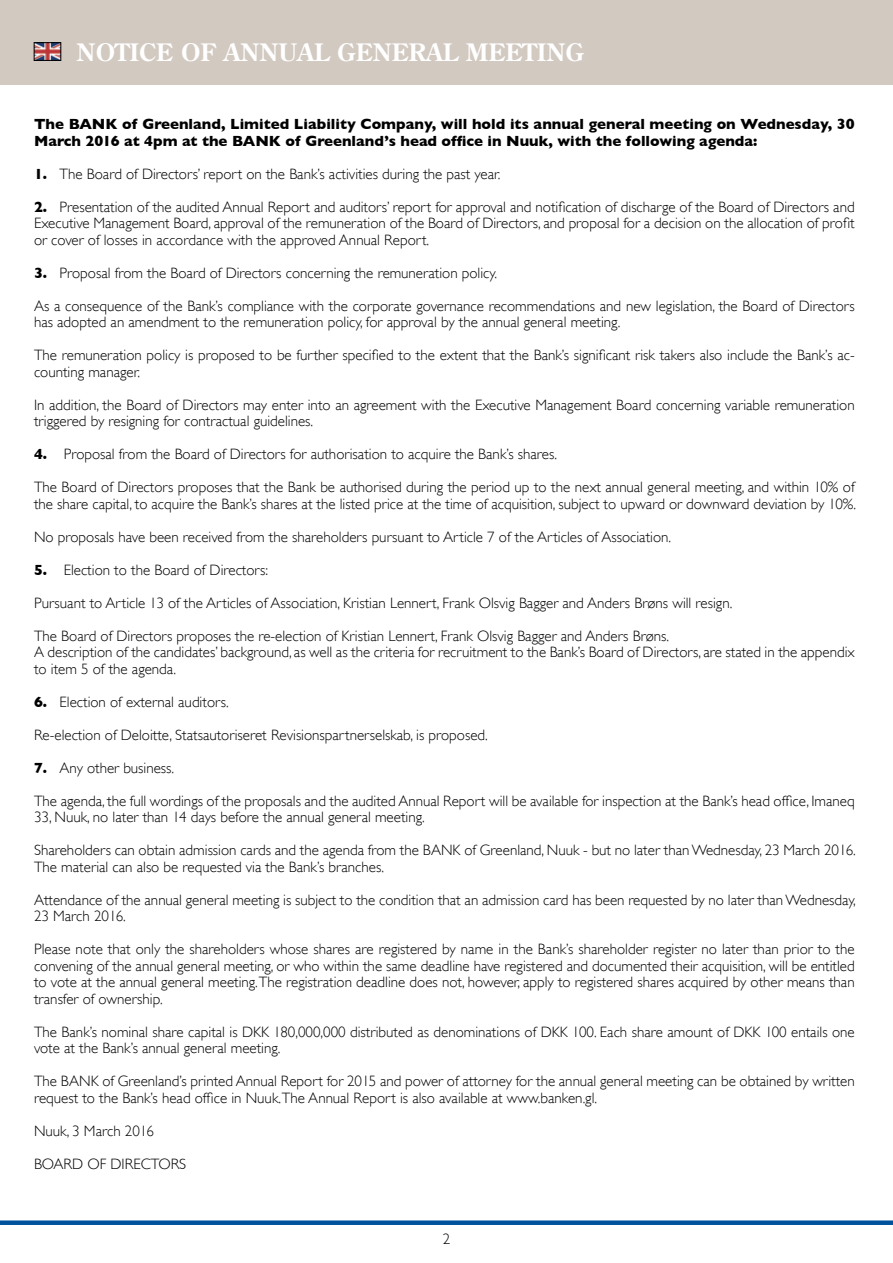
<style>
.page{position:relative;width:893px;height:1263px;background:#fff}
.page>*{position:absolute;margin:0;border:0;box-sizing:border-box;transform-origin:0 0}
.t1{font:700 24px "Century Old Style Std";color:#fff}
.t2{font:300 15px/16.5px "Gill Sans";color:#000}
.t3{font:700 15px/16.5px "Gill Sans";color:#000}
.s1{font-weight:700}
</style>
<div class="page">
<div style="left:0;top:0;width:893px;height:85px;background:#d2c9c1"></div>
<div style="left:0;top:1220px;width:893px;height:5px;background:#00529c"></div>
<img style="left:36px;top:45px;width:23px;height:14px">
<div style="left:34px;top:43px;width:27px;height:18px;border:1px solid #000"></div>
<h1 class="t1" style="left:77px;top:36px;width:509px">NOTICE OF ANNUAL GENERAL MEETING</h1>
<p class="t3" style="left:34px;top:116px;width:822px">The BANK of Greenland, Limited Liability Company, will hold its annual general meeting on Wednesday, 30<br>March 2016 at 4pm at the BANK of Greenland’s head office in Nuuk, with the following agenda:</p>
<p class="t2" style="left:34px;top:166px;width:468px"><span class="s1">1.</span> The Board of Directors’ report on the Bank’s activities during the past year.</p>
<p class="t2" style="left:34px;top:199px;width:822px;text-align:justify"><span class="s1">2.</span> Presentation of the audited Annual Report and auditors’ report for approval and notification of discharge of the Board of Directors and Executive Management Board, approval of the remuneration of the Board of Directors, and proposal for a decision on the allocation of profit or cover of losses in accordance with the approved Annual Report.</p>
<p class="t2" style="left:34px;top:256px;width:822px;line-height:33px"><span class="s1">3.</span> Proposal from the Board of Directors concerning the remuneration policy.<br>As a consequence of the Bank’s compliance with the corporate governance recommendations and new legislation, the Board of Directors</p>
<p class="t2" style="left:34px;top:314px;width:588px">has adopted an amendment to the remuneration policy, for approval by the annual general meeting.</p>
<p class="t2" style="left:34px;top:347px;width:822px">The remuneration policy is proposed to be further specified to the extent that the Bank’s significant risk takers also include the Bank’s ac&shy;counting manager.</p>
<p class="t2" style="left:34px;top:397px;width:822px">In addition, the Board of Directors may enter into an agreement with the Executive Management Board concerning variable remuneration triggered by resigning for contractual guidelines.</p>
<p class="t2" style="left:34px;top:446px;width:525px"><span class="s1">4.</span> Proposal from the Board of Directors for authorisation to acquire the Bank’s shares.</p>
<p class="t2" style="left:34px;top:479px;width:823px">The Board of Directors proposes that the Bank be authorised during the period up to the next annual general meeting, and within 10% of the share capital, to acquire the Bank’s shares at the listed price at the time of acquisition, subject to upward or downward deviation by 10%.</p>
<p class="t2" style="left:34px;top:529px;width:639px">No proposals have been received from the shareholders pursuant to Article 7 of the Articles of Association.</p>
<p class="t2" style="left:34px;top:562px;width:236px"><span class="s1">5.</span> Election to the Board of Directors:</p>
<p class="t2" style="left:34px;top:595px;width:700px">Pursuant to Article 13 of the Articles of Association, Kristian Lennert, Frank Olsvig Bagger and Anders Brøns will resign.</p>
<p class="t2" style="left:34px;top:628px;width:822px">The Board of Directors proposes the re-election of Kristian Lennert, Frank Olsvig Bagger and Anders Brøns.<br>A description of the candidates’ background, as well as the criteria for recruitment to the Bank’s Board of Directors, are stated in the appendix to item 5 of the agenda.</p>
<p class="t2" style="left:34px;top:694px;width:196px"><span class="s1">6.</span> Election of external auditors.</p>
<p class="t2" style="left:34px;top:727px;width:455px">Re-election of Deloitte, Statsautoriseret Revisionspartnerselskab, is proposed.</p>
<p class="t2" style="left:34px;top:760px;width:142px"><span class="s1">7.</span> Any other business.</p>
<p class="t2" style="left:34px;top:793px;width:822px">The agenda, the full wordings of the proposals and the audited Annual Report will be available for inspection at the Bank’s head office, Imaneq<br>33, Nuuk, no later than 14 days before the annual general meeting.</p>
<p class="t2" style="left:34px;top:842px;width:823px">Shareholders can obtain admission cards and the agenda from the BANK of Greenland, Nuuk - but no later than Wednesday, 23 March 2016.<br>The material can also be requested via the Bank’s branches.</p>
<p class="t2" style="left:34px;top:892px;width:823px">Attendance of the annual general meeting is subject to the condition that an admission card has been requested by no later than Wednesday,<br>23 March 2016.</p>
<p class="t2" style="left:34px;top:941px;width:822px;text-align:justify">Please note that only the shareholders whose shares are registered by name in the Bank’s shareholder register no later than prior to the convening of the annual general meeting, or who within the same deadline have registered and documented their acquisition, will be entitled to vote at the annual general meeting. The registration deadline does not, however, apply to registered shares acquired by other means than transfer of ownership.</p>
<p class="t2" style="left:34px;top:1024px;width:822px">The Bank’s nominal share capital is DKK 180,000,000 distributed as denominations of DKK 100. Each share amount of DKK 100 entails one vote at the Bank’s annual general meeting.</p>
<p class="t2" style="left:34px;top:1073px;width:822px">The BANK of Greenland’s printed Annual Report for 2015 and power of attorney for the annual general meeting can be obtained by written request to the Bank’s head office in Nuuk.The Annual Report is also available at www.banken.gl.</p>
<p class="t2" style="left:34px;top:1123px;width:122px">Nuuk, 3 March 2016</p>
<p class="t2" style="left:34px;top:1156px;width:154px">BOARD OF DIRECTORS</p>
<p class="t2" style="left:443px;top:1231px;width:9px">2</p>
</div>
